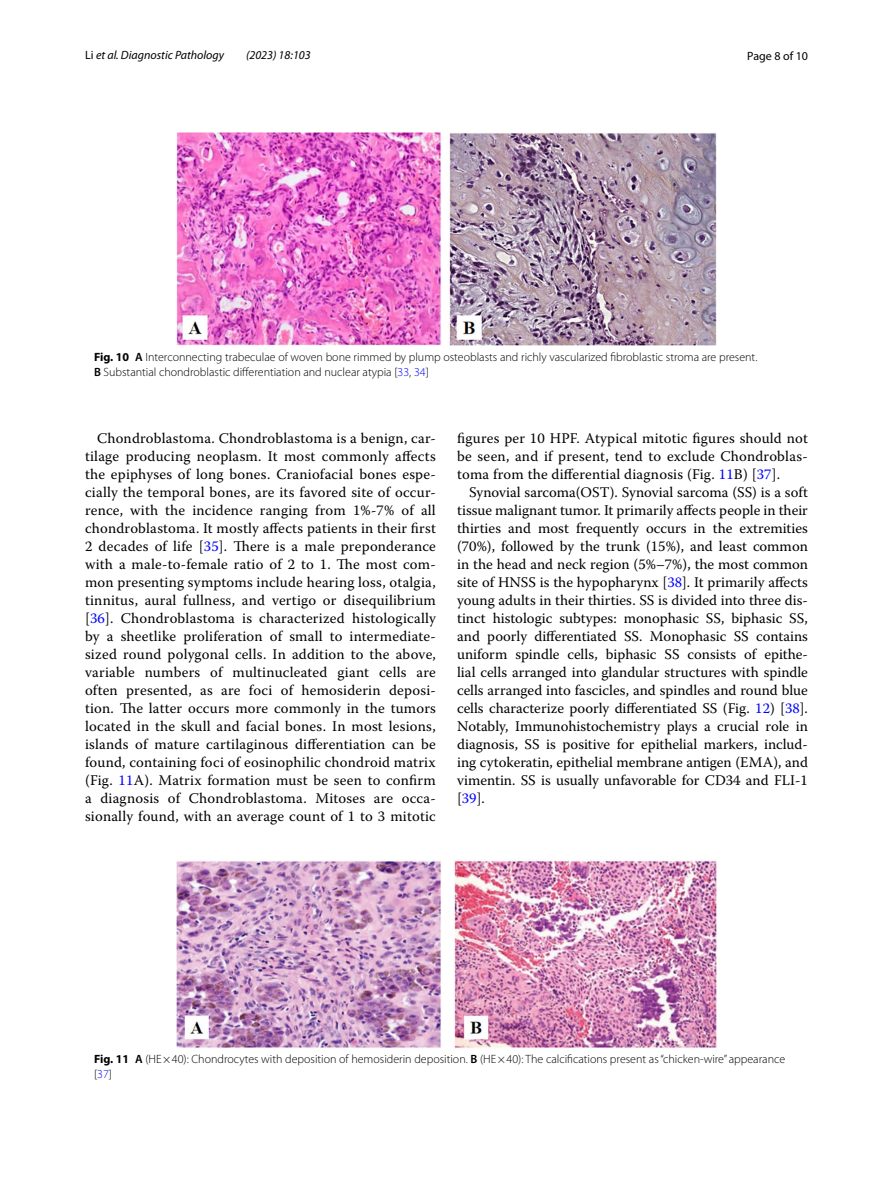
<style>
.page{position:relative;width:893px;height:1187px;background:#fff}
.page>*{position:absolute;margin:0;border:0;box-sizing:border-box;transform-origin:0 0}
.t1{font:14.7px/18px "Warnock Pro";letter-spacing:.015em;color:#000;text-align:justify}
.t2{font:300 12px/15px "Myriad Pro";color:#000}
.t3{font:italic 12px "Myriad Pro";color:#000}
.t4{font:12px "Myriad Pro";color:#000}
.s1{font-style:normal}
.s2{font-weight:700}
.s3{font-weight:600}
.s4{color:#00f}
</style>
<div class="page">
<img style="left:177px;top:133px;width:539px;height:213px">
<img style="left:177px;top:859px;width:539px;height:189px">
<p class="t3" style="left:85px;top:48px;width:141px"><span class="s1">Li</span> et al. Diagnostic Pathology</p>
<p class="t3" style="left:246px;top:48px;width:66px">(2023) 18:103</p>
<p class="t4" style="left:747px;top:48px;width:62px">Page 8 of 10</p>
<p class="t2" style="left:94px;top:349px;width:665px"><span class="s2">Fig. 10</span> <span class="s3">A</span> Interconnecting trabeculae of woven bone rimmed by plump osteoblasts and richly vascularized fibroblastic stroma are present.<br><span class="s3">B</span> Substantial chondroblastic differentiation and nuclear atypia [<span class="s4">33</span>, <span class="s4">34</span>]</p>
<p class="t1" style="left:85px;top:428px;width:352px;text-indent:12px">Chondroblastoma. Chondroblastoma is a benign, car&shy;tilage producing neoplasm. It most commonly affects the epiphyses of long bones. Craniofacial bones espe&shy;cially the temporal bones, are its favored site of occur&shy;rence, with the incidence ranging from 1%-7% of all chondroblastoma. It mostly affects patients in their first 2 decades of life [<span class="s4">35</span>]. There is a male preponderance with a male-to-female ratio of 2 to 1. The most com&shy;mon presenting symptoms include hearing loss, otalgia, tinnitus, aural fullness, and vertigo or disequilibrium [<span class="s4">36</span>]. Chondroblastoma is characterized histologically by a sheetlike proliferation of small to intermediate&shy;sized round polygonal cells. In addition to the above, variable numbers of multinucleated giant cells are often presented, as are foci of hemosiderin deposi&shy;tion. The latter occurs more commonly in the tumors located in the skull and facial bones. In most lesions, islands of mature cartilaginous differentiation can be found, containing foci of eosinophilic chondroid matrix (Fig. <span class="s4">11</span>A). Matrix formation must be seen to confirm a diagnosis of Chondroblastoma. Mitoses are occa&shy;sionally found, with an average count of 1 to 3 mitotic</p>
<p class="t1" style="left:457px;top:428px;width:352px">figures per 10 HPF. Atypical mitotic figures should not be seen, and if present, tend to exclude Chondroblas&shy;toma from the differential diagnosis (Fig. <span class="s4">11</span>B) [<span class="s4">37</span>].</p>
<p class="t1" style="left:457px;top:482px;width:352px;text-indent:12px">Synovial sarcoma(OST). Synovial sarcoma (SS) is a soft tissue malignant tumor. It primarily affects people in their thirties and most frequently occurs in the extremities (70%), followed by the trunk (15%), and least common in the head and neck region (5%–7%), the most common site of HNSS is the hypopharynx [<span class="s4">38</span>]. It primarily affects young adults in their thirties. SS is divided into three dis&shy;tinct histologic subtypes: monophasic SS, biphasic SS, and poorly differentiated SS. Monophasic SS contains uniform spindle cells, biphasic SS consists of epithe&shy;lial cells arranged into glandular structures with spindle cells arranged into fascicles, and spindles and round blue cells characterize poorly differentiated SS (Fig. <span class="s4">12</span>) [<span class="s4">38</span>].<br>Notably, Immunohistochemistry plays a crucial role in diagnosis, SS is positive for epithelial markers, includ&shy;ing cytokeratin, epithelial membrane antigen (EMA), and vimentin. SS is usually unfavorable for CD34 and FLI-1 [<span class="s4">39</span>].</p>
<p class="t2" style="left:94px;top:1052px;width:693px"><span class="s2">Fig. 11</span> <span class="s3">A</span> (HE×40): Chondrocytes with deposition of hemosiderin deposition. <span class="s3">B</span> (HE×40): The calcifications present as‘‘chicken-wire’’ appearance [<span class="s4">37</span>]</p>
</div>
